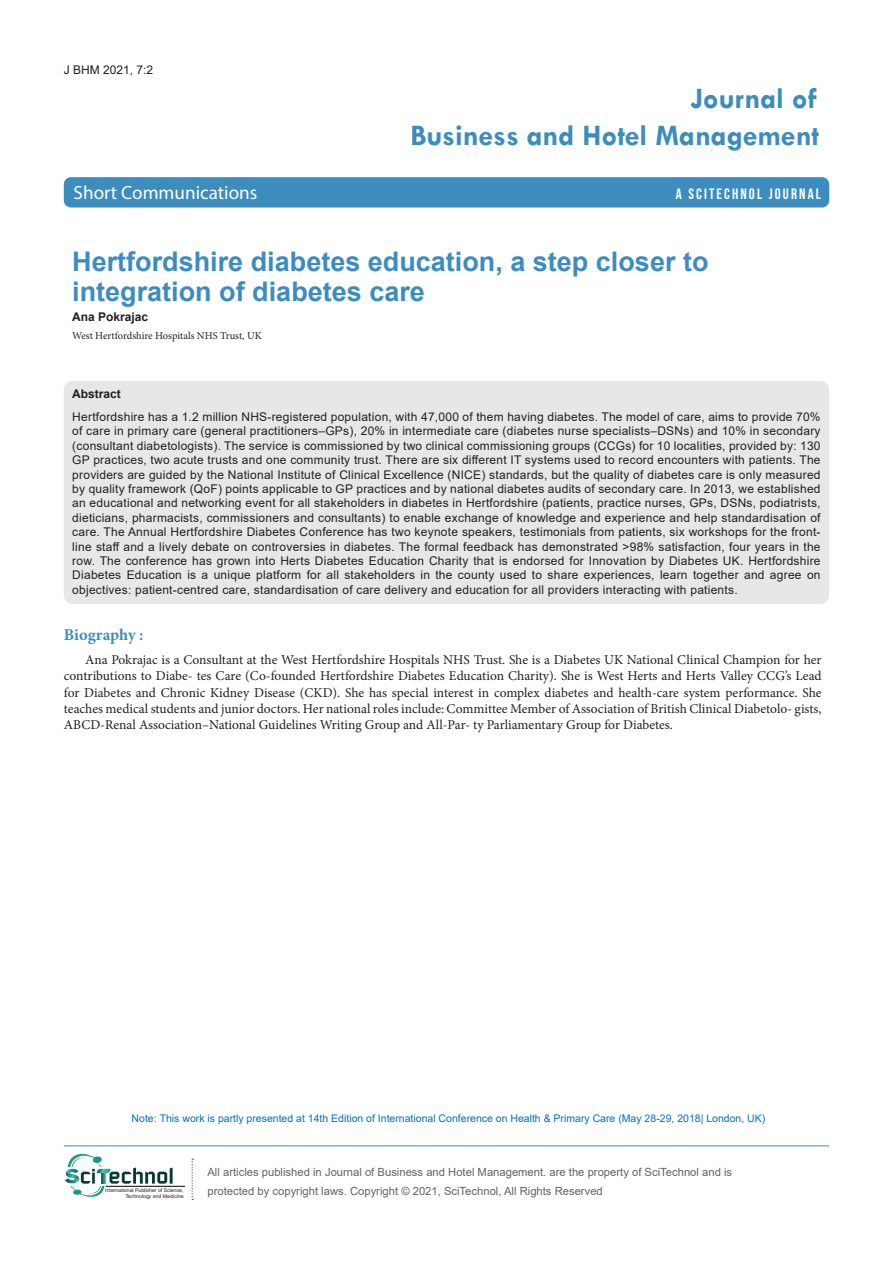
<style>
.page{position:relative;width:893px;height:1263px;background:#fff}
.page>*{position:absolute;margin:0;border:0;box-sizing:border-box;transform-origin:0 0}
.t1{font:700 30px/37.5px "Tw Cen";color:#3c8dbd;text-align:right}
.t2{font:700 27px/30px "Arial";color:#3c8dbd}
.t3{font:19.2px "Myriad Pro";color:#fff}
.t4{font:700 16.5px "Minion Pro";color:#3c8dbd}
.t5{font:15px "Bebas Neue";letter-spacing:.14em;color:#fff}
.List_Paragraph{font:13.5px/16.2px "Minion Pro";letter-spacing:-.01em;color:#231f20;text-align:justify}
.t6{font:12px/14.4px "Arial";letter-spacing:.02em;color:#231f20;text-align:justify}
.t7{font:700 12px "Arial";color:#231f20}
.t8{font:11.25px "Arial";color:#636366}
.t9{font:10.5px "Arial";color:#0072bc}
.t10{font:10.5px "Minion Pro";letter-spacing:-.005em;color:#231f20}
.t11{font:5.1px "Arial";color:#231f20}
</style>
<div class="page">
<div style="left:64px;top:177px;width:765px;height:30px;background:#3c8dbd;border-radius:7px"></div>
<hr style="left:106px;top:1186px;width:79px;height:1px;background:#000">
<svg style="left:192px;top:1158px;width:1px;height:42px"></svg>
<svg style="left:65px;top:1154px;width:108px;height:43px"></svg>
<hr style="left:64px;top:1145px;width:765px;height:1px;background:#3c8dbd">
<div style="left:64px;top:381px;width:765px;height:223px;background:#e6e7e9;border-radius:9px"></div>
<p class="t6" style="left:64px;top:62px;width:91px">J BHM 2021, 7:2</p>
<h1 class="t1" style="left:410px;top:79px;width:410px">Journal of<br>Business and Hotel Management</h1>
<h3 class="t3" style="left:74px;top:180px;width:185px">Short Communications</h3>
<p class="t5" style="left:676px;top:186px;width:147px">A SCITECHNOL JOURNAL</p>
<p class="t2" style="left:72px;top:247px;width:638px">Hertfordshire diabetes education, a step closer to integration of diabetes care</p>
<p class="t7" style="left:72px;top:308px;width:78px">Ana Pokrajac</p>
<p class="t10" style="left:72px;top:328px;width:191px">West Hertfordshire Hospitals NHS Trust, UK</p>
<p class="t7" style="left:72px;top:385px;width:50px">Abstract</p>
<p class="t6" style="left:72px;top:409px;width:750px">Hertfordshire has a 1.2 million NHS-registered population, with 47,000 of them having diabetes. The model of care, aims to provide 70% of care in primary care (general practitioners–GPs), 20% in intermediate care (diabetes nurse specialists–DSNs) and 10% in secondary (consultant diabetologists). The service is commissioned by two clinical commissioning groups (CCGs) for 10 localities, provided by: 130<br>GP practices, two acute trusts and one community trust. There are six different IT systems used to record encounters with patients. The providers are guided by the National Institute of Clinical Excellence (NICE) standards, but the quality of diabetes care is only measured by quality framework (QoF) points applicable to GP practices and by national diabetes audits of secondary care. In 2013, we established an educational and networking event for all stakeholders in diabetes in Hertfordshire (patients, practice nurses, GPs, DSNs, podiatrists, dieticians, pharmacists, commissioners and consultants) to enable exchange of knowledge and experience and help standardisation of care. The Annual Hertfordshire Diabetes Conference has two keynote speakers, testimonials from patients, six workshops for the front&shy;line staff and a lively debate on controversies in diabetes. The formal feedback has demonstrated &gt;98% satisfaction, four years in the row. The conference has grown into Herts Diabetes Education Charity that is endorsed for Innovation by Diabetes UK. Hertfordshire Diabetes Education is a unique platform for all stakeholders in the county used to share experiences, learn together and agree on objectives: patient-centred care, standardisation of care delivery and education for all providers interacting with patients.</p>
<p class="t4" style="left:64px;top:623px;width:81px">Biography :</p>
<p class="List_Paragraph" style="left:64px;top:652px;width:759px;text-indent:21px">Ana Pokrajac is a Consultant at the West Hertfordshire Hospitals NHS Trust. She is a Diabetes UK National Clinical Champion for her contributions to Diabe- tes Care (Co-founded Hertfordshire Diabetes Education Charity). She is West Herts and Herts Valley CCG’s Lead for Diabetes and Chronic Kidney Disease (CKD). She has special interest in complex diabetes and health-care system performance. She teaches medical students and junior doctors. Her national roles include: Committee Member of Association of British Clinical Diabetolo- gists, ABCD-Renal Association–National Guidelines Writing Group and All-Par- ty Parliamentary Group for Diabetes.</p>
<p class="t9" style="left:132px;top:1111px;width:635px">Note: This work is partly presented at 14th Edition of International Conference on Health &amp; Primary Care (May 28-29, 2018| London, UK)</p>
<p class="t8" style="left:207px;top:1164px;width:526px">All articles published in Journal of Business and Hotel Management. are the property of SciTechnol and is</p>
<p class="t11" style="left:105px;top:1187px;width:80px">International Publisher of Science,</p>
<p class="t8" style="left:207px;top:1183px;width:397px">protected by copyright laws. Copyright © 2021, SciTechnol, All Rights Reserved</p>
<p class="t11" style="left:125px;top:1193px;width:60px">Technology and Medicine</p>
</div>
